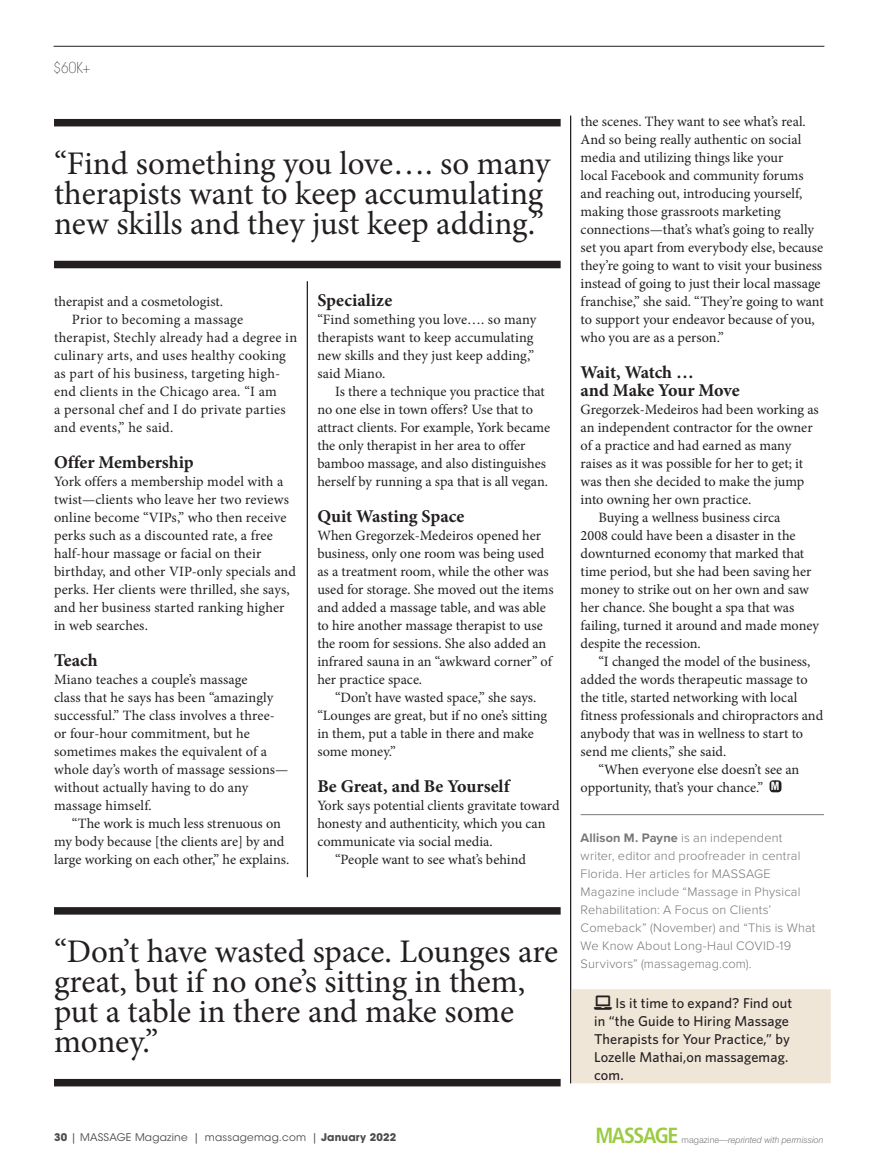
<style>
.page{position:relative;width:878px;height:1175px;background:#fff}
.page>*{position:absolute;margin:0;border:0;box-sizing:border-box;transform-origin:0 0}
.Pull_Quote_MP{font:33px/30px "Minion Pro";letter-spacing:-.005em;color:#231f20}
.t1{font:700 condensed 21.9px "Frutiger LT Std";letter-spacing:-.06em;color:#9bcb42}
.Subhead_MP{font:700 18px/18px "Minion Pro";color:#231f20}
.t2{font:200 condensed 15px "ITC Avant Garde Std";color:#231f20}
.Body_text_Minion_Pro{font:14.25px/18px "Minion Pro";color:#231f20}
.Body_text_Minion_Pro-2{font:14.25px/18px "Minion Pro";letter-spacing:.02em;color:#231f20}
.OEX{font:500 14.25px/18px "Whitney";letter-spacing:.01em;color:#231f20}
.End_Bio_SW{font:300 12.75px/18px "Proxima Nova";letter-spacing:.015em;color:#76787b}
.t3{font:700 condensed 11.1px "ITC Avant Garde Std";color:#fff}
.t4{font:10.5px "ITC Avant Garde Std";letter-spacing:.02em;color:#4b4c4d}
.t5{font:italic 300 8.85px "Swiss 721 BT";color:#757679}
.s1{font-weight:700}
.s2{font-style:normal}
</style>
<div class="page">
<hr style="left:580px;top:814px;width:244px;height:1px;background:#76787b">
<div style="left:769px;top:780px;width:12px;height:12px;background:#231f20;border-radius:3px"></div>
<hr style="left:307px;top:281px;width:1px;height:596px;background:#231f20">
<hr style="left:570px;top:116px;width:1px;height:967px;background:#231f20">
<div style="left:54px;top:119px;width:506px;height:7px;background:#231f20"></div>
<div style="left:54px;top:261px;width:506px;height:7px;background:#231f20"></div>
<div style="left:54px;top:907px;width:506px;height:7px;background:#231f20"></div>
<div style="left:54px;top:1078px;width:506px;height:8px;background:#231f20"></div>
<hr style="left:54px;top:46px;width:770px;height:1px;background:#231f20">
<div style="left:571px;top:989px;width:259px;height:94px;background:#f0e6d8"></div>
<p class="t2" style="left:54px;top:59px;width:38px">$60K+</p>
<p class="Pull_Quote_MP" style="left:54px;top:148px;width:498px">“Find something you love…. so many therapists want to keep accumulating new skills and they just keep adding.”</p>
<p class="Body_text_Minion_Pro" style="left:54px;top:293px;width:171px">therapist and a cosmetologist.</p>
<p class="Body_text_Minion_Pro-2" style="left:54px;top:311px;width:245px;text-indent:18px">Prior to becoming a massage therapist, Stechly already had a degree in culinary arts, and uses healthy cooking as part of his business, targeting high&shy;end clients in the Chicago area. “I am<br>a personal chef and I do private parties and events,” he said.</p>
<p class="Subhead_MP" style="left:54px;top:453px;width:141px">Offer Membership</p>
<p class="Body_text_Minion_Pro" style="left:54px;top:473px;width:243px">York offers a membership model with a twist—clients who leave her two reviews online become “VIPs,” who then receive perks such as a discounted rate, a free half-hour massage or facial on their birthday, and other VIP-only specials and perks. Her clients were thrilled, she says, and her business started ranking higher in web searches.</p>
<p class="Subhead_MP" style="left:54px;top:651px;width:45px">Teach</p>
<p class="Body_text_Minion_Pro" style="left:54px;top:671px;width:236px">Miano teaches a couple’s massage<br>class that he says has been “amazingly successful.” The class involves a three&shy;or four-hour commitment, but he sometimes makes the equivalent of a whole day’s worth of massage sessions— without actually having to do any massage himself.</p>
<p class="Body_text_Minion_Pro" style="left:54px;top:815px;width:237px;text-indent:18px">“The work is much less strenuous on my body because [the clients are] by and large working on each other,” he explains.</p>
<p class="Subhead_MP" style="left:317px;top:291px;width:76px">Specialize</p>
<p class="Body_text_Minion_Pro" style="left:317px;top:311px;width:220px">“Find something you love…. so many therapists want to keep accumulating new skills and they just keep adding,” said Miano.</p>
<p class="Body_text_Minion_Pro" style="left:317px;top:383px;width:234px;text-indent:18px">Is there a technique you practice that no one else in town offers? Use that to attract clients. For example, York became the only therapist in her area to offer bamboo massage, and also distinguishes herself by running a spa that is all vegan.</p>
<p class="Subhead_MP" style="left:317px;top:507px;width:149px">Quit Wasting Space</p>
<p class="Body_text_Minion_Pro" style="left:317px;top:527px;width:238px">When Gregorzek-Medeiros opened her business, only one room was being used as a treatment room, while the other was used for storage. She moved out the items and added a massage table, and was able to hire another massage therapist to use the room for sessions. She also added an infrared sauna in an “awkward corner” of her practice space.</p>
<p class="Body_text_Minion_Pro" style="left:317px;top:689px;width:231px;text-indent:18px">“Don’t have wasted space,” she says. “Lounges are great, but if no one’s sitting in them, put a table in there and make some money.”</p>
<p class="Subhead_MP" style="left:317px;top:777px;width:194px">Be Great, and Be Yourself</p>
<p class="Body_text_Minion_Pro" style="left:317px;top:797px;width:244px">York says potential clients gravitate toward honesty and authenticity, which you can communicate via social media.</p>
<p class="Body_text_Minion_Pro" style="left:335px;top:851px;width:192px">“People want to see what’s behind</p>
<p class="Pull_Quote_MP" style="left:54px;top:936px;width:505px">“Don’t have wasted space. Lounges are great, but if no one’s sitting in them, put a table in there and make some money.”</p>
<p class="Body_text_Minion_Pro" style="left:580px;top:113px;width:245px">the scenes. They want to see what’s real.<br>And so being really authentic on social media and utilizing things like your<br>local Facebook and community forums and reaching out, introducing yourself, making those grassroots marketing connections—that’s what’s going to really set you apart from everybody else, because they’re going to want to visit your business instead of going to just their local massage franchise,” she said. “They’re going to want to support your endeavor because of you, who you are as a person.”</p>
<p class="Subhead_MP" style="left:580px;top:363px;width:161px">Wait, Watch …<br>and Make Your Move</p>
<p class="Body_text_Minion_Pro" style="left:580px;top:401px;width:240px">Gregorzek-Medeiros had been working as an independent contractor for the owner of a practice and had earned as many raises as it was possible for her to get; it was then she decided to make the jump into owning her own practice.</p>
<p class="Body_text_Minion_Pro" style="left:580px;top:509px;width:240px;text-indent:18px">Buying a wellness business circa<br>2008 could have been a disaster in the downturned economy that marked that time period, but she had been saving her money to strike out on her own and saw her chance. She bought a spa that was failing, turned it around and made money despite the recession.</p>
<p class="Body_text_Minion_Pro" style="left:580px;top:653px;width:244px;text-indent:18px">“I changed the model of the business, added the words therapeutic massage to the title, started networking with local fitness professionals and chiropractors and anybody that was in wellness to start to send me clients,” she said.</p>
<p class="Body_text_Minion_Pro" style="left:580px;top:761px;width:220px;text-indent:18px">“When everyone else doesn’t see an opportunity, that’s your chance.”</p>
<p class="t3" style="left:771px;top:779px;width:10px">M</p>
<p class="End_Bio_SW" style="left:580px;top:828px;width:236px"><span class="s1">Allison M. Payne</span> is an independent writer, editor and proofreader in central Florida. Her articles for MASSAGE Magazine include “Massage in Physical Rehabilitation: A Focus on Clients’ Comeback” (November) and “This is What We Know About Long-Haul COVID-19<br>Survivors” (massagemag.com).</p>
<p class="OEX" style="left:594px;top:994px;width:199px">●▼□ Is it time to expand? Find out in “the Guide to Hiring Massage<br>Therapists for Your Practice,” by<br>Lozelle Mathai,on massagemag. com.</p>
<p class="t4" style="left:54px;top:1130px;width:344px"><span class="s1">30</span> | MASSAGE Magazine | massagemag.com | <span class="s1">January 2022</span></p>
<p class="t1" style="left:595px;top:1122px;width:85px">MASSAGE</p>
<p class="t5" style="left:681px;top:1134px;width:143px"><span class="s2">magazine—</span>reprinted with permission</p>
</div>
